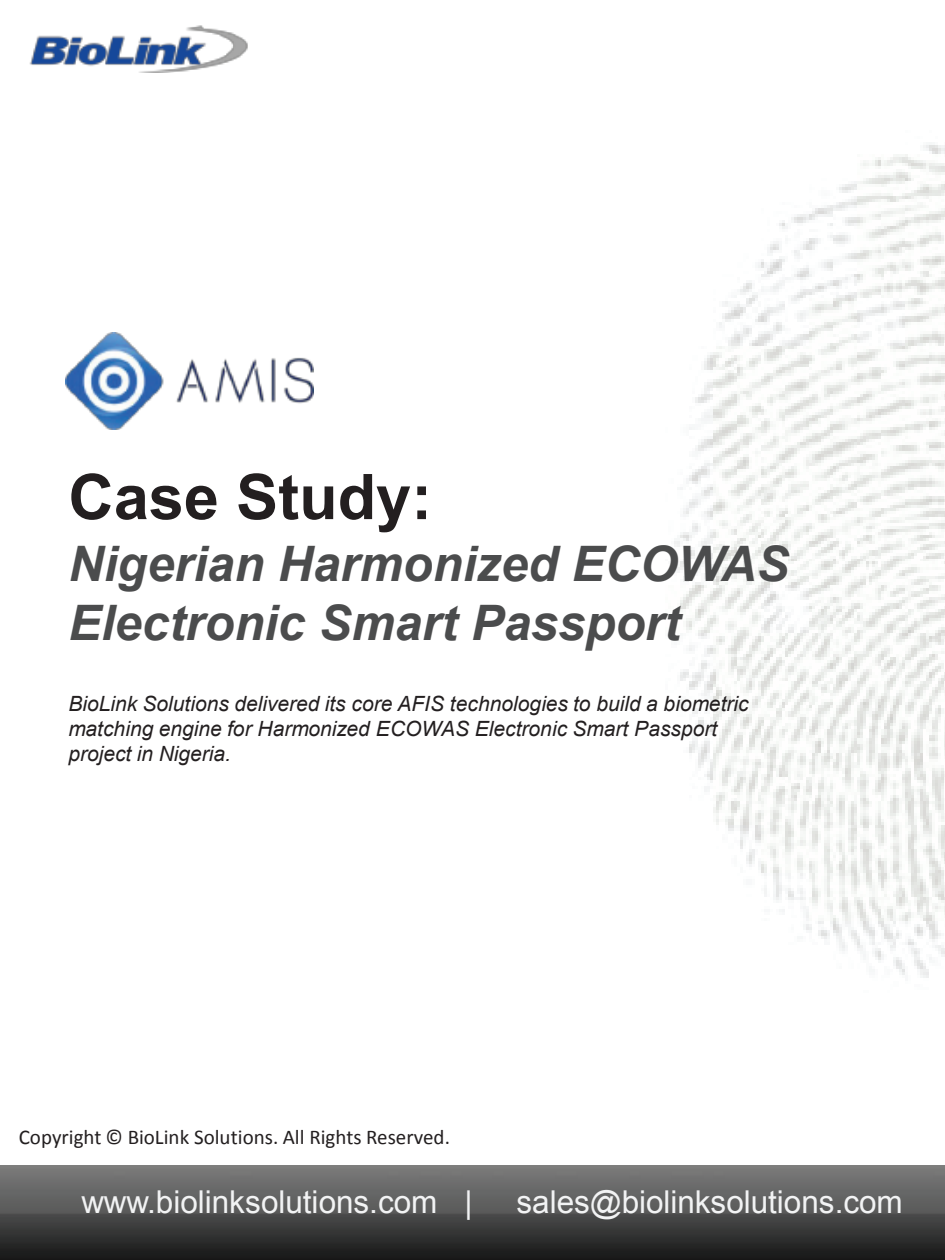
<style>
.page{position:relative;width:945px;height:1260px;background:#fff}
.page>*{position:absolute;margin:0;border:0;box-sizing:border-box;transform-origin:0 0}
.t1{font:700 63px "Arial";color:#231f20}
.t2{font:italic 700 49px/58.8px "Arial";color:#4b4c4d}
.t3{font:31.5px "Arial";color:#f2f3f4}
.t4{font:italic 21px/25.2px "Arial";color:#231f20}
.t5{font:21px "Calibri";color:#231f20}
</style>
<div class="page">
<img style="left:0;top:1166px;width:945px;height:94px">
<img style="left:674px;top:145px;width:271px;height:833px">
<img style="left:29px;top:25px;width:219px;height:47px">
<img style="left:66px;top:332px;width:248px;height:97px">
<h1 class="t1" style="left:68px;top:455px;width:365px">Case Study:</h1>
<h2 class="t2" style="left:68px;top:536px;width:722px">Nigerian Harmonized ECOWAS<br>Electronic Smart Passport</h2>
<p class="t4" style="left:68px;top:691px;width:682px">BioLink Solutions delivered its core AFIS technologies to build a biometric matching engine for Harmonized ECOWAS Electronic Smart Passport project in Nigeria.</p>
<p class="t5" style="left:19px;top:1124px;width:433px">Copyright © BioLink Solutions. All Rights Reserved.</p>
<h3 class="t3" style="left:82px;top:1181px;width:393px">www.biolinksolutions.com |</h3>
<h3 class="t3" style="left:516px;top:1181px;width:388px">sales@biolinksolutions.com</h3>
</div>
